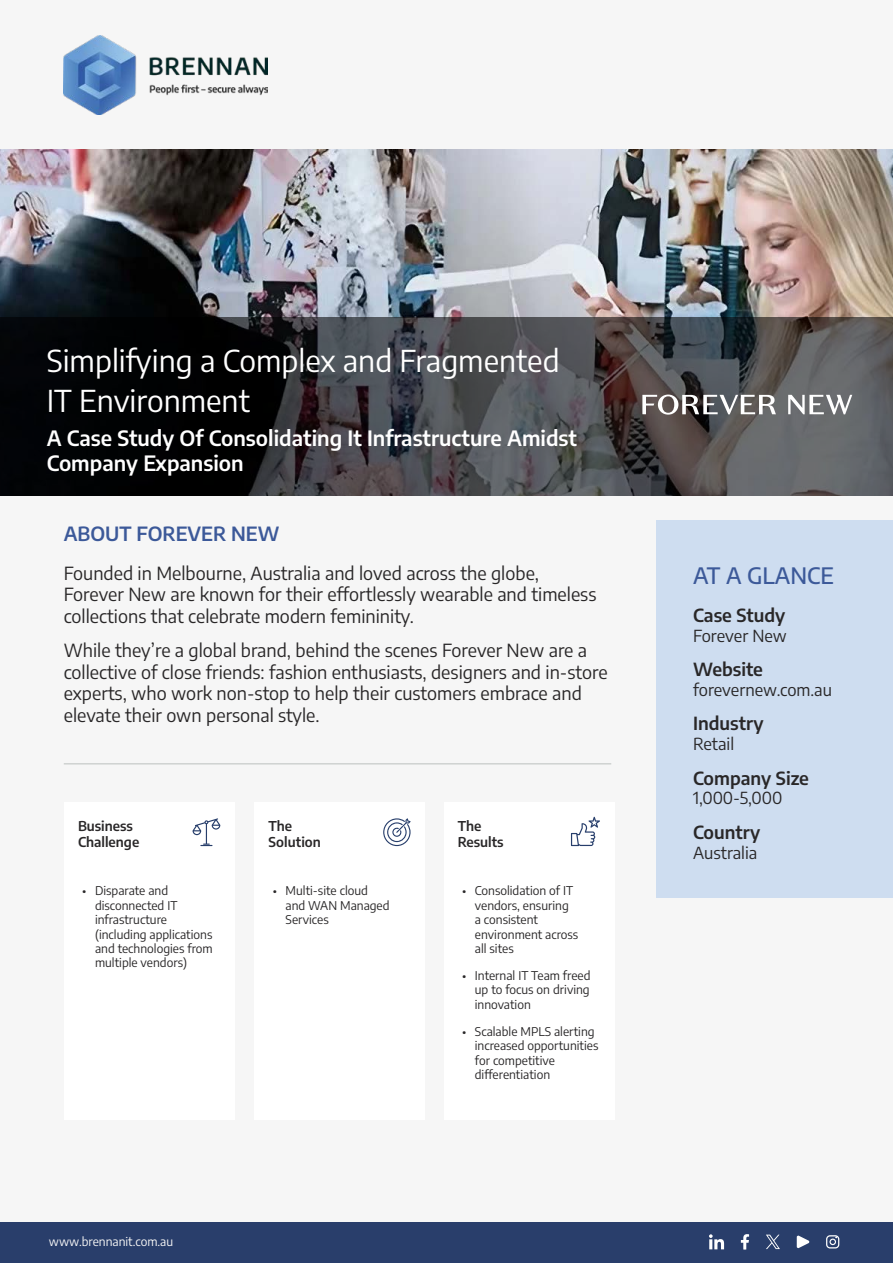
<style>
.page{position:relative;width:893px;height:1263px;background:#f6f6f6}
.page>*{position:absolute;margin:0;border:0;box-sizing:border-box;transform-origin:0 0}
.t1{font:30px/39.6px "Encode Sans";color:#fff}
.t2{font:500 22.5px "Encode Sans";color:#3c5999}
.t3{font:600 21px/25.2px "Encode Sans";color:#fff}
.t4{font:600 19.5px "Encode Sans";color:#3c5999}
.t5{font:18px/21.6px "Encode Sans";color:#292728}
.t6{font:600 18px "Encode Sans";color:#292728}
.t7{font:16.5px "Encode Sans";color:#292728}
.t8{font:600 13.5px/16.2px "Encode Sans";color:#292728}
.t9{font:12px/14.4px "Encode Sans";color:#292728}
.t10{font:12px "Encode Sans";color:#f6f6f6}
</style>
<div class="page">
<div style="left:0;top:1222px;width:893px;height:41px;background:#293e6b"></div>
<svg style="left:709px;top:1234px;width:15px;height:15px"></svg>
<svg style="left:741px;top:1234px;width:8px;height:15px"></svg>
<svg style="left:797px;top:1235px;width:13px;height:13px"></svg>
<svg style="left:766px;top:1234px;width:14px;height:15px"></svg>
<img style="left:0;top:149px;width:893px;height:168px">
<svg style="left:0;top:317px;width:893px;height:178px;background:#353437"></svg>
<div style="left:657px;top:521px;width:236px;height:377px;background:#ceddf0"></div>
<div style="left:64px;top:802px;width:170px;height:317px;background:#fff"></div>
<svg style="left:193px;top:818px;width:27px;height:28px"></svg>
<div style="left:254px;top:802px;width:170px;height:317px;background:#fff"></div>
<svg style="left:383px;top:818px;width:28px;height:28px"></svg>
<div style="left:444px;top:802px;width:170px;height:317px;background:#fff"></div>
<svg style="left:571px;top:817px;width:29px;height:29px"></svg>
<svg style="left:826px;top:1235px;width:13px;height:13px"></svg>
<img style="left:64px;top:35px;width:203px;height:80px">
<svg style="left:642px;top:395px;width:134px;height:20px"></svg>
<svg style="left:788px;top:395px;width:64px;height:19px"></svg>
<hr style="left:64px;top:763px;width:547px;height:1px;background:#cfd2d1">
<h1 class="t1" style="left:47px;top:340px;width:514px">Simplifying a Complex and Fragmented<br>IT Environment</h1>
<p class="t3" style="left:47px;top:424px;width:532px">A Case Study Of Consolidating It Infrastructure Amidst<br>Company Expansion</p>
<p class="t4" style="left:64px;top:520px;width:217px">ABOUT FOREVER NEW</p>
<p class="t5" style="left:64px;top:561px;width:534px">Founded in Melbourne, Australia and loved across the globe,<br>Forever New are known for their effortlessly wearable and timeless collections that celebrate modern femininity.</p>
<p class="t5" style="left:64px;top:639px;width:545px">While they’re a global brand, behind the scenes Forever New are a collective of close friends: fashion enthusiasts, designers and in-store experts, who work non-stop to help their customers embrace and elevate their own personal style.</p>
<p class="t8" style="left:78px;top:817px;width:63px">Business<br>Challenge</p>
<p class="t9" style="left:95px;top:883px;width:119px;text-indent:-13px">• Disparate and disconnected IT infrastructure (including applications and technologies from multiple vendors)</p>
<p class="t8" style="left:269px;top:817px;width:54px">The<br>Solution</p>
<p class="t9" style="left:286px;top:883px;width:106px;text-indent:-13px">• Multi-site cloud and WAN Managed<br>Services</p>
<p class="t10" style="left:49px;top:1233px;width:126px">www.brennanit.com.au</p>
<p class="t8" style="left:458px;top:817px;width:47px">The<br>Results</p>
<p class="t9" style="left:475px;top:883px;width:105px;text-indent:-13px">• Consolidation of IT vendors, ensuring<br>a consistent environment across all sites</p>
<p class="t9" style="left:475px;top:968px;width:117px;text-align:justify;text-indent:-13px">• Internal IT Team freed up to focus on driving innovation</p>
<p class="t9" style="left:475px;top:1024px;width:125px;text-indent:-13px">• Scalable MPLS alerting increased opportunities for competitive differentiation</p>
<p class="t2" style="left:693px;top:560px;width:142px">AT A GLANCE</p>
<p class="t6" style="left:693px;top:603px;width:94px">Case Study</p>
<p class="t7" style="left:693px;top:624px;width:95px">Forever New</p>
<p class="t6" style="left:693px;top:657px;width:71px">Website</p>
<p class="t7" style="left:693px;top:679px;width:140px">forevernew.com.au</p>
<p class="t6" style="left:693px;top:711px;width:72px">Industry</p>
<p class="t7" style="left:693px;top:733px;width:43px">Retail</p>
<p class="t6" style="left:693px;top:765px;width:117px">Company Size</p>
<p class="t7" style="left:693px;top:787px;width:91px">1,000-5,000</p>
<p class="t6" style="left:693px;top:820px;width:69px">Country</p>
<p class="t7" style="left:693px;top:841px;width:66px">Australia</p>
</div>
